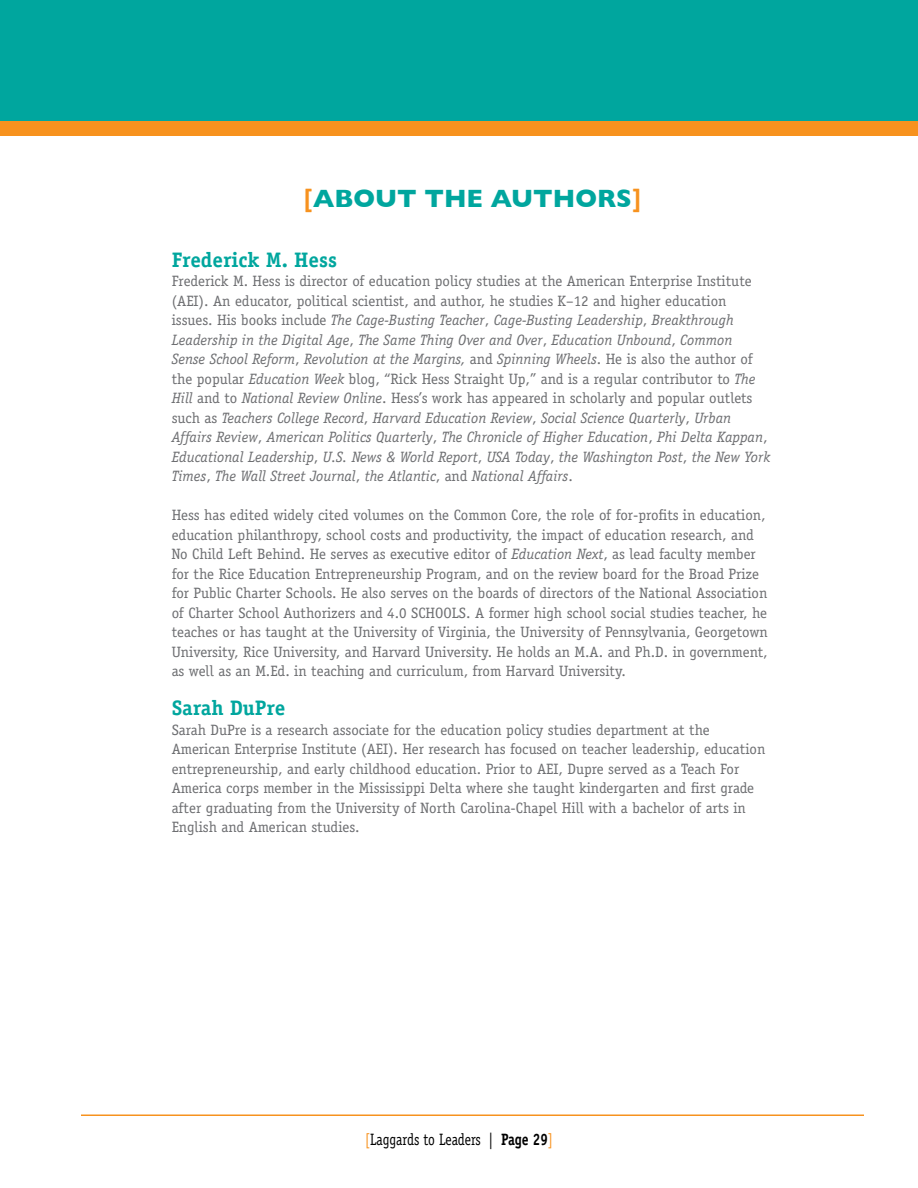
<style>
.page{position:relative;width:918px;height:1188px;background:#fff}
.page>*{position:absolute;margin:0;border:0;box-sizing:border-box;transform-origin:0 0}
.t1{font:700 25.5px "Gill Sans";color:#00a69e}
.t2{font:700 21px "Officina Serif Std";color:#00a69e}
.t3{font:16.5px "Officina Serif Std";color:#000;scale:.82 1}
.t4{font:15px/19.5px "Officina Serif Std";color:#6d6e71}
.t5{font:italic 15px/19.5px "Officina Serif Std";color:#6d6e71}
.s1{font-family:"Officina Serif Std";color:#f7921e}
.s2{font-style:normal}
.s3{font-style:italic}
.s4{color:#f7921e}
.s5{font-weight:700}
</style>
<div class="page">
<div style="left:0;top:0;width:918px;height:122px;background:#00a69e"></div>
<div style="left:0;top:122px;width:918px;height:14px;background:#f7921e"></div>
<hr style="left:81px;top:1114px;width:783px;height:2px;background:#f7921e">
<h1 class="t1" style="left:302px;top:178px;width:343px"><span class="s1">[</span>ABOUT THE AUTHORS<span class="s1">]</span></h1>
<h2 class="t2" style="left:172px;top:246px;width:167px">Frederick M. Hess</h2>
<p class="t5" style="left:172px;top:271px;width:600px"><span class="s2">Frederick M. Hess is director of education policy studies at the American Enterprise Institute (AEI). An educator, political scientist, and author, he studies K–12 and higher education issues. His books include</span> The Cage-Busting Teacher<span class="s2">,</span> Cage-Busting Leadership<span class="s2">,</span> Breakthrough Leadership in the Digital Age<span class="s2">,</span> The Same Thing Over and Over<span class="s2">,</span> Education Unbound<span class="s2">,</span> Common<br>Sense School Reform<span class="s2">,</span> Revolution at the Margins, <span class="s2">and</span> Spinning Wheels<span class="s2">. He is also the author of the popular</span> Education Week <span class="s2">blog, “Rick Hess Straight Up,” and is a regular contributor to</span> The Hill <span class="s2">and to</span> National Review Online<span class="s2">. Hess’s work has appeared in scholarly and popular outlets such as</span> Teachers College Record<span class="s2">,</span> Harvard Education Review<span class="s2">,</span> Social Science Quarterly<span class="s2">,</span> Urban Affairs Review<span class="s2">,</span> American Politics Quarterly<span class="s2">,</span> The Chronicle of Higher Education<span class="s2">,</span> Phi Delta Kappan<span class="s2">, </span>Educational Leadership<span class="s2">,</span> U.S. News &amp; World Report<span class="s2">,</span> USA Today<span class="s2">,</span> the Washington Post<span class="s2">,</span> the New York Times<span class="s2">,</span> The Wall Street Journal<span class="s2">,</span> the Atlantic<span class="s2">, and</span> National Affairs<span class="s2">.</span></p>
<p class="t4" style="left:172px;top:505px;width:598px">Hess has edited widely cited volumes on the Common Core, the role of for-profits in education, education philanthropy, school costs and productivity, the impact of education research, and No Child Left Behind. He serves as executive editor of <span class="s3">Education Next</span>, as lead faculty member for the Rice Education Entrepreneurship Program, and on the review board for the Broad Prize for Public Charter Schools. He also serves on the boards of directors of the National Association of Charter School Authorizers and 4.0 SCHOOLS. A former high school social studies teacher, he teaches or has taught at the University of Virginia, the University of Pennsylvania, Georgetown University, Rice University, and Harvard University. He holds an M.A. and Ph.D. in government, as well as an M.Ed. in teaching and curriculum, from Harvard University.</p>
<h2 class="t2" style="left:172px;top:695px;width:115px">Sarah DuPre</h2>
<p class="t4" style="left:172px;top:720px;width:595px">Sarah DuPre is a research associate for the education policy studies department at the American Enterprise Institute (AEI). Her research has focused on teacher leadership, education entrepreneurship, and early childhood education. Prior to AEI, Dupre served as a Teach For America corps member in the Mississippi Delta where she taught kindergarten and first grade after graduating from the University of North Carolina-Chapel Hill with a bachelor of arts in English and American studies.</p>
<p class="t3" style="left:365px;top:1130px;width:231px"><span class="s4">[</span>Laggards to Leaders | <span class="s5">Page 29</span><span class="s4">]</span></p>
</div>
